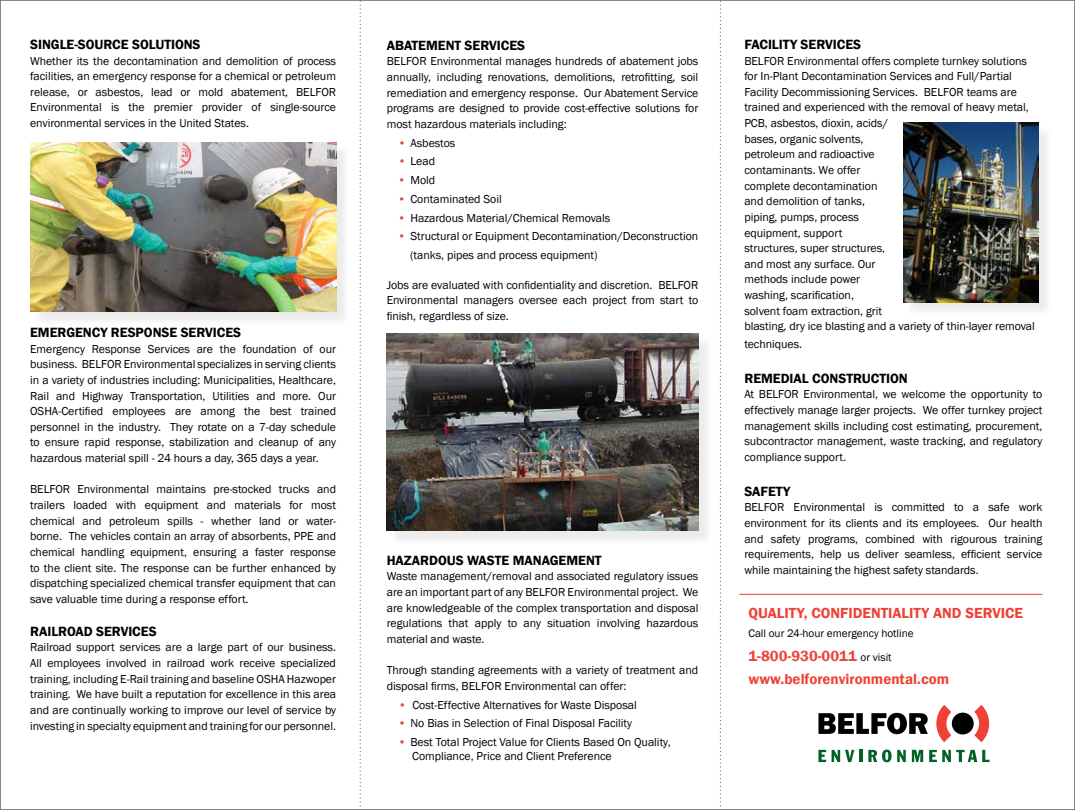
<style>
.page{position:relative;width:1075px;height:810px;background:#fff}
.page>*{position:absolute;margin:0;border:0;box-sizing:border-box;transform-origin:0 0}
.t1{font:600 15px/23.8px "Franklin Gothic";color:#ef4135}
.t2{font:600 13.75px "Franklin Gothic";letter-spacing:-.005em;color:#000}
.t3{font:11.88px/15.6px "Franklin Gothic";letter-spacing:-.005em;color:#000;text-align:justify}
.t4{font:11.25px "Franklin Gothic";letter-spacing:-.005em;color:#000}
.s1{color:#ef4135}
.s2{font-weight:400;font-size:11.25px;color:#000}
</style>
<div class="page">
<svg style="left:359px;top:4px;width:2px;height:803px"></svg>
<svg style="left:719px;top:4px;width:2px;height:803px"></svg>
<hr style="left:739px;top:594px;width:303px;height:1px;background:#ef4135">
<div style="left:905px;top:124px;width:148px;height:194px;background:#000;opacity:.08"></div>
<img style="left:903px;top:122px;width:135px;height:180px">
<div style="left:951px;top:713px;width:22px;height:21px;background:#000;border-radius:50%"></div>
<svg style="left:936px;top:705px;width:15px;height:37px"></svg>
<svg style="left:974px;top:705px;width:15px;height:37px"></svg>
<svg style="left:818px;top:713px;width:109px;height:21px"></svg>
<svg style="left:818px;top:750px;width:44px;height:12px"></svg>
<svg style="left:868px;top:750px;width:23px;height:12px"></svg>
<svg style="left:897px;top:750px;width:8px;height:12px"></svg>
<svg style="left:911px;top:750px;width:12px;height:12px"></svg>
<svg style="left:929px;top:750px;width:7px;height:12px"></svg>
<svg style="left:942px;top:750px;width:8px;height:12px"></svg>
<svg style="left:956px;top:750px;width:33px;height:12px"></svg>
<div style="left:32px;top:144px;width:320px;height:183px;background:#000;opacity:.08"></div>
<img style="left:30px;top:142px;width:306px;height:169px">
<div style="left:388px;top:335px;width:325px;height:211px;background:#000;opacity:.08"></div>
<img style="left:387px;top:333px;width:311px;height:198px">
<p class="t2" style="left:30px;top:36px;width:172px">SINGLE-SOURCE SOLUTIONS</p>
<p class="t3" style="left:30px;top:53px;width:307px">Whether its the decontamination and demolition of process facilities, an emergency response for a chemical or petroleum release, or asbestos, lead or mold abatement, BELFOR Environmental is the premier provider of single-source environmental services in the United States.</p>
<p class="t2" style="left:30px;top:324px;width:212px">EMERGENCY RESPONSE SERVICES</p>
<p class="t3" style="left:30px;top:341px;width:307px">Emergency Response Services are the foundation of our business. BELFOR Environmental specializes in serving clients in a variety of industries including: Municipalities, Healthcare, Rail and Highway Transportation, Utilities and more. Our OSHA-Certified employees are among the best trained personnel in the industry. They rotate on a 7-day schedule to ensure rapid response, stabilization and cleanup of any hazardous material spill - 24 hours a day, 365 days a year.</p>
<p class="t3" style="left:30px;top:482px;width:307px">BELFOR Environmental maintains pre-stocked trucks and trailers loaded with equipment and materials for most chemical and petroleum spills - whether land or water&shy;borne. The vehicles contain an array of absorbents, PPE and chemical handling equipment, ensuring a faster response to the client site. The response can be further enhanced by dispatching specialized chemical transfer equipment that can save valuable time during a response effort.</p>
<p class="t2" style="left:30px;top:623px;width:128px">RAILROAD SERVICES</p>
<p class="t3" style="left:30px;top:640px;width:307px">Railroad support services are a large part of our business.<br>All employees involved in railroad work receive specialized training, including E-Rail training and baseline OSHA Hazwoper training. We have built a reputation for excellence in this area and are continually working to improve our level of service by investing in specialty equipment and training for our personnel.</p>
<p class="t2" style="left:387px;top:37px;width:140px">ABATEMENT SERVICES</p>
<p class="t3" style="left:387px;top:54px;width:313px">BELFOR Environmental manages hundreds of abatement jobs annually, including renovations, demolitions, retrofitting, soil remediation and emergency response. Our Abatement Service programs are designed to provide cost-effective solutions for most hazardous materials including:</p>
<p class="t3" style="left:398px;top:135px;width:59px"><span class="s1">•</span> Asbestos</p>
<p class="t3" style="left:398px;top:154px;width:39px"><span class="s1">•</span> Lead</p>
<p class="t3" style="left:398px;top:173px;width:39px"><span class="s1">•</span> Mold</p>
<p class="t3" style="left:398px;top:191px;width:105px"><span class="s1">•</span> Contaminated Soil</p>
<p class="t3" style="left:398px;top:210px;width:214px"><span class="s1">•</span> Hazardous Material/Chemical Removals</p>
<p class="t3" style="left:410px;top:227px;width:289px;line-height:18.8px;text-indent:-12px"><span class="s1">•</span> Structural or Equipment Decontamination/Deconstruction (tanks, pipes and process equipment)</p>
<p class="t3" style="left:386px;top:277px;width:313px">Jobs are evaluated with confidentiality and discretion. BELFOR Environmental managers oversee each project from start to finish, regardless of size.</p>
<p class="t2" style="left:387px;top:552px;width:216px">HAZARDOUS WASTE MANAGEMENT</p>
<p class="t3" style="left:387px;top:569px;width:313px">Waste management/removal and associated regulatory issues are an important part of any BELFOR Environmental project. We are knowledgeable of the complex transportation and disposal regulations that apply to any situation involving hazardous material and waste.</p>
<p class="t3" style="left:387px;top:663px;width:313px">Through standing agreements with a variety of treatment and disposal firms, BELFOR Environmental can offer:</p>
<p class="t3" style="left:398px;top:697px;width:240px"><span class="s1">•</span> Cost-Effective Alternatives for Waste Disposal</p>
<p class="t3" style="left:398px;top:716px;width:236px"><span class="s1">•</span> No Bias in Selection of Final Disposal Facility</p>
<p class="t3" style="left:412px;top:735px;width:260px;line-height:13.8px;text-indent:-14px"><span class="s1">•</span> Best Total Project Value for Clients Based On Quality,<br>Compliance, Price and Client Preference</p>
<p class="t2" style="left:744px;top:36px;width:118px">FACILITY SERVICES</p>
<p class="t3" style="left:744px;top:53px;width:292px;text-align:left">BELFOR Environmental offers complete turnkey solutions for In-Plant Decontamination Services and Full/Partial Facility Decommissioning Services. BELFOR teams are trained and experienced with the removal of heavy metal, PCB, asbestos, dioxin, acids/<br>bases, organic solvents,<br>petroleum and radioactive<br>contaminants. We offer<br>complete decontamination<br>and demolition of tanks,<br>piping, pumps, process<br>equipment, support<br>structures, super structures,<br>and most any surface. Our<br>methods include power<br>washing, scarification,<br>solvent foam extraction, grit<br>blasting, dry ice blasting and a variety of thin-layer removal</p>
<p class="t3" style="left:744px;top:336px;width:59px">techniques.</p>
<p class="t2" style="left:744px;top:370px;width:165px">REMEDIAL CONSTRUCTION</p>
<p class="t3" style="left:744px;top:387px;width:299px">At BELFOR Environmental, we welcome the opportunity to effectively manage larger projects. We offer turnkey project management skills including cost estimating, procurement, subcontractor management, waste tracking, and regulatory compliance support.</p>
<p class="t2" style="left:744px;top:483px;width:47px">SAFETY</p>
<p class="t3" style="left:744px;top:500px;width:299px">BELFOR Environmental is committed to a safe work environment for its clients and its employees. Our health and safety programs, combined with rigourous training requirements, help us deliver seamless, efficient service while maintaining the highest safety standards.</p>
<p class="t1" style="left:748px;top:601px;width:276px">QUALITY, CONFIDENTIALITY AND SERVICE</p>
<p class="t4" style="left:748px;top:626px;width:167px">Call our 24-hour emergency hotline</p>
<p class="t1" style="left:748px;top:644px;width:202px">1-800-930-0011 <span class="s2">or visit </span>www.belforenvironmental.com</p>
</div>
